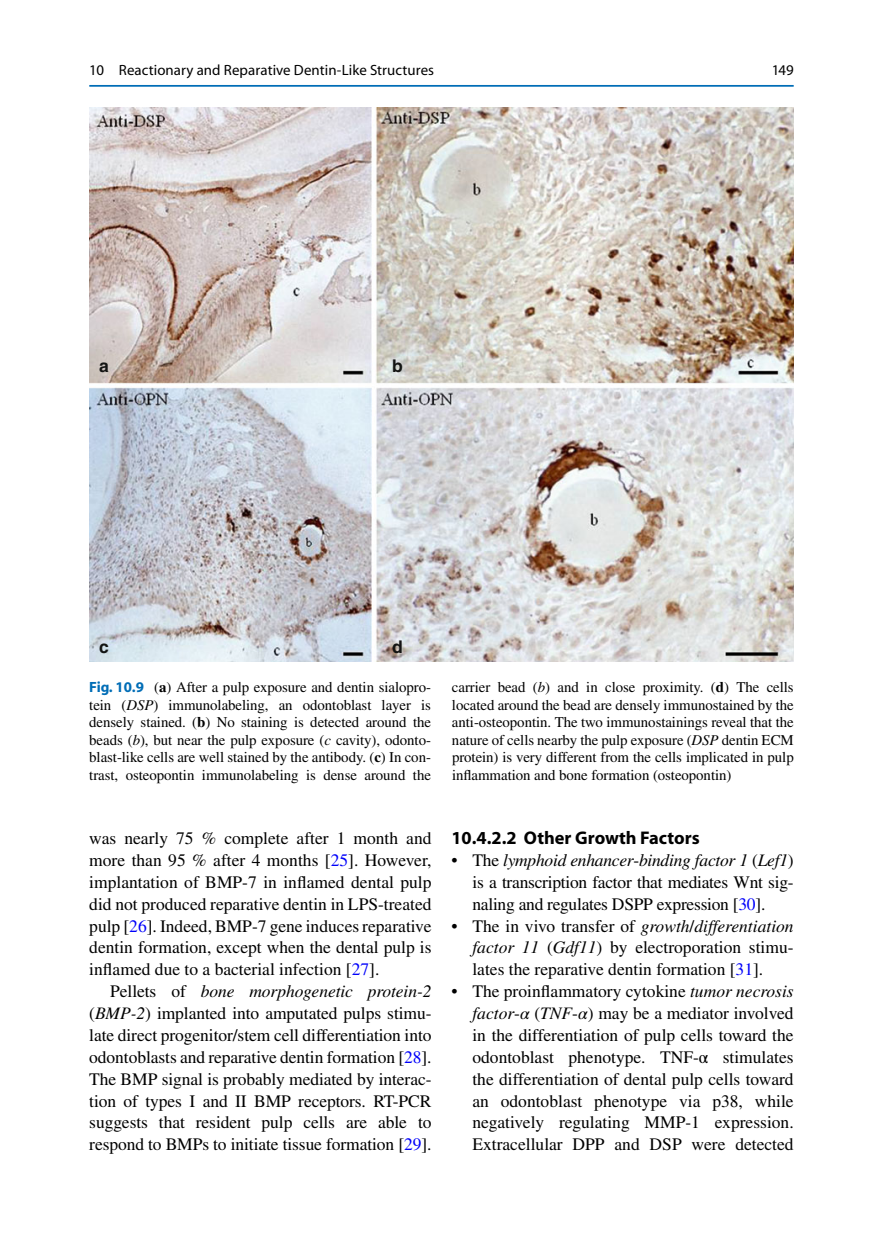
<style>
.page{position:relative;width:883px;height:1260px;background:#fff}
.page>*{position:absolute;margin:0;border:0;box-sizing:border-box;transform-origin:0 0}
.t1{font:700 18.38px "Myriad";color:#000}
.t2{font:17.5px/21.9px "Times";color:#000;text-align:justify}
.t3{font:700 17.5px "Helvetica";color:#131413}
.t4{font:14.88px/17.5px "Times";letter-spacing:-.005em;color:#000;text-align:justify}
.t5{font:14.88px "Myriad";letter-spacing:.005em;color:#000}
.s1{font-family:"Myriad";font-weight:700;color:#006db6}
.s2{font-weight:700}
.s3{font-style:italic}
.s4{color:#0000fa}
.s5{font-family:"STIX General";font-style:italic}
.s6{font-family:"STIX General"}
</style>
<div class="page">
<img style="left:89px;top:107px;width:705px;height:554px">
<hr style="left:89px;top:85px;width:705px;height:2px;background:#006db6">
<p class="t5" style="left:89px;top:64px;width:346px">10 Reactionary and Reparative Dentin-Like Structures</p>
<p class="t3" style="left:99px;top:356px;width:11px">a</p>
<p class="t3" style="left:392px;top:356px;width:12px">b</p>
<p class="t3" style="left:99px;top:637px;width:11px">c</p>
<p class="t3" style="left:392px;top:637px;width:12px">d</p>
<p class="t5" style="left:772px;top:64px;width:23px">149</p>
<p class="t4" style="left:89px;top:680px;width:343px"><span class="s1">Fig. 10.9</span> ( <span class="s2">a</span> ) After a pulp exposure and dentin sialopro&shy;tein ( <span class="s3">DSP</span> ) immunolabeling, an odontoblast layer is densely stained. ( <span class="s2">b</span> ) No staining is detected around the beads ( <span class="s3">b</span> ), but near the pulp exposure ( <span class="s3">c</span> cavity), odonto&shy;blast-like cells are well stained by the antibody. ( <span class="s2">c</span> ) In con&shy;trast, osteopontin immunolabeling is dense around the</p>
<p class="t4" style="left:452px;top:680px;width:343px">carrier bead ( <span class="s3">b</span> ) and in close proximity. ( <span class="s2">d</span> ) The cells located around the bead are densely immunostained by the anti-osteopontin. The two immunostainings reveal that the nature of cells nearby the pulp exposure ( <span class="s3">DSP</span> dentin ECM protein) is very different from the cells implicated in pulp inflammation and bone formation (osteopontin)</p>
<p class="t2" style="left:89px;top:829px;width:344px">was nearly 75 % complete after 1 month and more than 95 % after 4 months [ <span class="s4">25</span> ]. However, implantation of BMP-7 in inflamed dental pulp did not produced reparative dentin in LPS-treated pulp [ <span class="s4">26</span> ]. Indeed, BMP-7 gene induces reparative dentin formation, except when the dental pulp is inflamed due to a bacterial infection [ <span class="s4">27</span> ].</p>
<p class="t2" style="left:89px;top:982px;width:344px;text-indent:21px">Pellets of <span class="s3">bone morphogenetic protein-2 </span>( <span class="s3">BMP-2</span> ) implanted into amputated pulps stimu&shy;late direct progenitor/stem cell differentiation into odontoblasts and reparative dentin formation [ <span class="s4">28</span> ].<br>The BMP signal is probably mediated by interac&shy;tion of types I and II BMP receptors. RT-PCR suggests that resident pulp cells are able to respond to BMPs to initiate tissue formation [ <span class="s4">29</span> ].</p>
<p class="t1" style="left:451px;top:831px;width:250px">10.4.2.2 Other Growth Factors</p>
<p class="t2" style="left:472px;top:851px;width:323px;text-indent:-21px">• The <span class="s3">lymphoid enhancer</span> - <span class="s3">binding factor 1</span> ( <span class="s3">Lef1</span> ) is a transcription factor that mediates Wnt sig&shy;naling and regulates DSPP expression [ <span class="s4">30</span> ].</p>
<p class="t2" style="left:472px;top:916px;width:323px;text-indent:-21px">• The in vivo transfer of <span class="s3">growth</span> / <span class="s3">differentiation factor 11</span> ( <span class="s3">Gdf11</span> ) by electroporation stimu&shy;lates the reparative dentin formation [ <span class="s4">31</span> ].</p>
<p class="t2" style="left:472px;top:982px;width:323px;text-indent:-21px">• The proinflammatory cytokine <span class="s3">tumor necrosis factor</span> - <span class="s5">α</span> ( <span class="s3">TNF</span> - <span class="s5">α</span> ) may be a mediator involved in the differentiation of pulp cells toward the odontoblast phenotype. TNF-<span class="s6">α</span> stimulates the differentiation of dental pulp cells toward an odontoblast phenotype via p38, while negatively regulating MMP-1 expression.<br>Extracellular DPP and DSP were detected</p>
</div>
